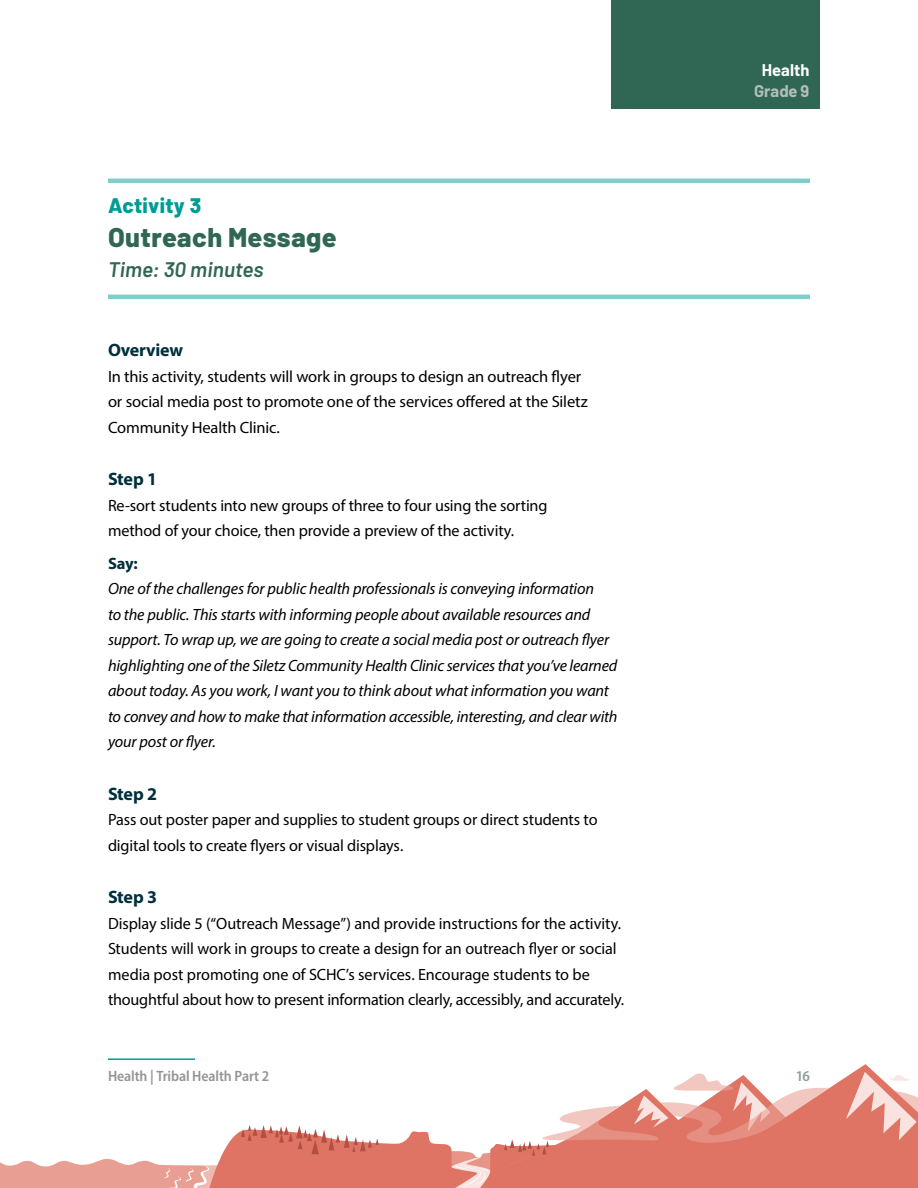
<style>
.page{position:relative;width:918px;height:1188px;background:#fff}
.page>*{position:absolute;margin:0;border:0;box-sizing:border-box;transform-origin:0 0}
.Activity_Header{font:800 27px "Barlow";letter-spacing:.015em;color:#306754}
.Activity_Time{font:italic 600 21px "Barlow";letter-spacing:.005em;color:#306754}
.Activity_Number{font:800 21px "Barlow";letter-spacing:.015em;color:#009c94}
.Activity_Subhead{font:700 18px "Myriad Pro";letter-spacing:-.01em;color:#002f3d}
.t1{font:700 16.5px "Barlow";color:#fff}
.t2{font:700 16.5px "Barlow";color:#b3bfb8}
.Say_Statements{font:700 16.5px "Myriad Pro";color:#002f3d}
.Body{font:16.35px/25.5px "Myriad Pro";letter-spacing:-.005em;color:#000}
.Body-2{font:italic 16.35px/25.5px "Myriad Pro";letter-spacing:-.015em;color:#000}
.Bullets{font:16.35px/25.5px "Myriad Pro";letter-spacing:-.01em;color:#000}
.t3{font:600 semi-condensed 15px "Myriad Pro";letter-spacing:-.01em;color:#939598}
.t4{font:600 semi-condensed 15px "Myriad Pro";color:#8ba096}
</style>
<div class="page">
<hr style="left:108px;top:179px;width:702px;height:4px;background:#80cec9">
<hr style="left:108px;top:295px;width:702px;height:4px;background:#80cec9">
<hr style="left:108px;top:1058px;width:87px;height:2px;background:#009c94">
<svg style="left:0;top:1159px;width:205px;height:29px"></svg>
<svg style="left:205px;top:1064px;width:669px;height:124px"></svg>
<svg style="left:241px;top:1125px;width:138px;height:29px"></svg>
<svg style="left:438px;top:1072px;width:480px;height:116px"></svg>
<div style="left:612px;top:0;width:208px;height:108px;background:#306754"></div>
<p class="Activity_Number" style="left:108px;top:190px;width:95px">Activity 3</p>
<p class="Activity_Header" style="left:108px;top:217px;width:230px">Outreach Message</p>
<p class="Activity_Time" style="left:108px;top:254px;width:157px">Time: 30 minutes</p>
<p class="Activity_Subhead" style="left:108px;top:339px;width:77px">Overview</p>
<p class="Bullets" style="left:108px;top:363px;width:481px">In this activity, students will work in groups to design an outreach flyer or social media post to promote one of the services offered at the Siletz<br>Community Health Clinic.</p>
<p class="Activity_Subhead" style="left:108px;top:468px;width:51px">Step 1</p>
<p class="Body" style="left:108px;top:492px;width:441px">Re-sort students into new groups of three to four using the sorting method of your choice, then provide a preview of the activity.</p>
<p class="Say_Statements" style="left:108px;top:552px;width:31px">Say:</p>
<p class="Body-2" style="left:108px;top:576px;width:511px">One of the challenges for public health professionals is conveying information<br>to the public. This starts with informing people about available resources and support. To wrap up, we are going to create a social media post or outreach flyer highlighting one of the Siletz Community Health Clinic services that you’ve learned about today. As you work, I want you to think about what information you want to convey and how to make that information accessible, interesting, and clear with your post or flyer.</p>
<p class="Activity_Subhead" style="left:108px;top:782px;width:51px">Step 2</p>
<p class="Body" style="left:108px;top:807px;width:491px">Pass out poster paper and supplies to student groups or direct students to digital tools to create flyers or visual displays.</p>
<p class="Activity_Subhead" style="left:108px;top:885px;width:51px">Step 3</p>
<p class="Body" style="left:108px;top:910px;width:518px">Display slide 5 (“Outreach Message”) and provide instructions for the activity.<br>Students will work in groups to create a design for an outreach flyer or social media post promoting one of SCHC’s services. Encourage students to be thoughtful about how to present information clearly, accessibly, and accurately.</p>
<p class="t1" style="left:762px;top:58px;width:49px">Health</p>
<p class="t2" style="left:754px;top:79px;width:57px">Grade 9</p>
<p class="t3" style="left:108px;top:1066px;width:163px">Health | Tribal Health Part 2</p>
<p class="t4" style="left:796px;top:1066px;width:16px">16</p>
</div>
